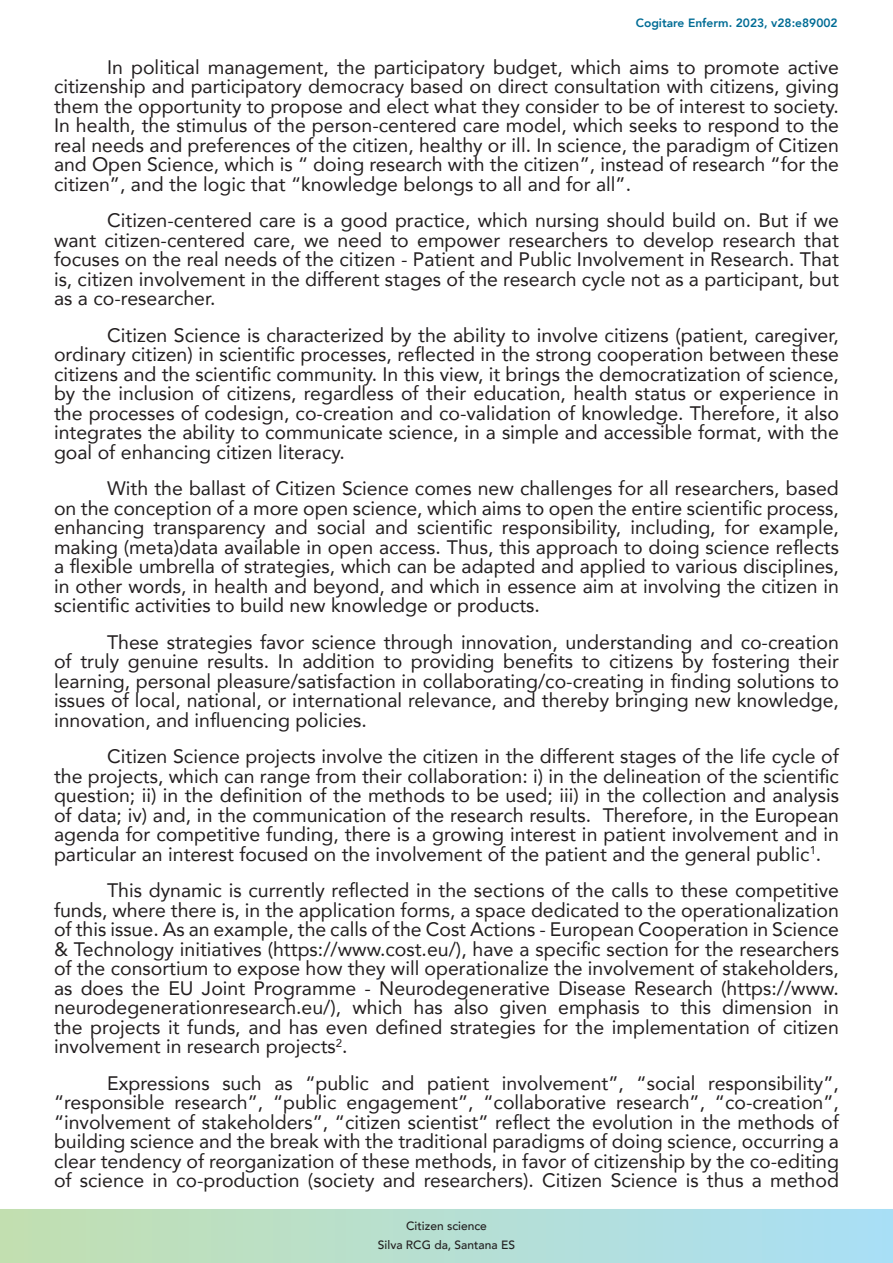
<style>
.page{position:relative;width:893px;height:1263px;background:#fff}
.page>*{position:absolute;margin:0;border:0;box-sizing:border-box;transform-origin:0 0}
.t1{font:19.5px/19.5px "Avenir";color:#231f20;text-align:justify}
.t2{font:500 12px/18.6px "Avenir";color:#231f20;text-align:center}
.t3{font:800 12px "Avenir";color:#006c95}
</style>
<div class="page">
<svg style="left:0;top:1209px;width:893px;height:54px;background:#b6dfd2"></svg>
<p class="t3" style="left:636px;top:12px;width:203px">Cogitare Enferm. 2023, v28:e89002</p>
<p class="t1" style="left:54px;top:56px;width:786px;text-indent:53px">In political management, the participatory budget, which aims to promote active citizenship and participatory democracy based on direct consultation with citizens, giving them the opportunity to propose and elect what they consider to be of interest to society.<br>In health, the stimulus of the person-centered care model, which seeks to respond to the real needs and preferences of the citizen, healthy or ill. In science, the paradigm of Citizen and Open Science, which is “ doing research with the citizen”, instead of research “for the citizen”, and the logic that “knowledge belongs to all and for all”.</p>
<p class="t1" style="left:54px;top:210px;width:786px;text-indent:53px">Citizen-centered care is a good practice, which nursing should build on. But if we want citizen-centered care, we need to empower researchers to develop research that focuses on the real needs of the citizen - Patient and Public Involvement in Research. That is, citizen involvement in the different stages of the research cycle not as a participant, but as a co-researcher.</p>
<p class="t1" style="left:54px;top:324px;width:786px;text-indent:53px">Citizen Science is characterized by the ability to involve citizens (patient, caregiver, ordinary citizen) in scientific processes, reflected in the strong cooperation between these citizens and the scientific community. In this view, it brings the democratization of science, by the inclusion of citizens, regardless of their education, health status or experience in the processes of codesign, co-creation and co-validation of knowledge. Therefore, it also integrates the ability to communicate science, in a simple and accessible format, with the goal of enhancing citizen literacy.</p>
<p class="t1" style="left:54px;top:478px;width:786px;text-indent:53px">With the ballast of Citizen Science comes new challenges for all researchers, based on the conception of a more open science, which aims to open the entire scientific process, enhancing transparency and social and scientific responsibility, including, for example, making (meta)data available in open access. Thus, this approach to doing science reflects a flexible umbrella of strategies, which can be adapted and applied to various disciplines, in other words, in health and beyond, and which in essence aim at involving the citizen in scientific activities to build new knowledge or products.</p>
<p class="t1" style="left:54px;top:631px;width:786px;text-indent:53px">These strategies favor science through innovation, understanding and co-creation of truly genuine results. In addition to providing benefits to citizens by fostering their learning, personal pleasure/satisfaction in collaborating/co-creating in finding solutions to issues of local, national, or international relevance, and thereby bringing new knowledge, innovation, and influencing policies.</p>
<p class="t1" style="left:54px;top:746px;width:786px;text-indent:53px">Citizen Science projects involve the citizen in the different stages of the life cycle of the projects, which can range from their collaboration: i) in the delineation of the scientific question; ii) in the definition of the methods to be used; iii) in the collection and analysis of data; iv) and, in the communication of the research results. Therefore, in the European agenda for competitive funding, there is a growing interest in patient involvement and in particular an interest focused on the involvement of the patient and the general public<sup>1</sup>.</p>
<p class="t1" style="left:54px;top:880px;width:787px;text-indent:53px">This dynamic is currently reflected in the sections of the calls to these competitive funds, where there is, in the application forms, a space dedicated to the operationalization of this issue. As an example, the calls of the Cost Actions - European Cooperation in Science &amp; Technology initiatives (https://www.cost.eu/), have a specific section for the researchers of the consortium to expose how they will operationalize the involvement of stakeholders, as does the EU Joint Programme - Neurodegenerative Disease Research (https://www. neurodegenerationresearch.eu/), which has also given emphasis to this dimension in the projects it funds, and has even defined strategies for the implementation of citizen involvement in research projects<sup>2</sup>.</p>
<p class="t1" style="left:54px;top:1072px;width:787px;text-indent:53px">Expressions such as “public and patient involvement”, “social responsibility”, “responsible research”, “public engagement”, “collaborative research”, “co-creation”, “involvement of stakeholders”, “citizen scientist” reflect the evolution in the methods of building science and the break with the traditional paradigms of doing science, occurring a clear tendency of reorganization of these methods, in favor of citizenship by the co-editing of science in co-production (society and researchers). Citizen Science is thus a method</p>
<p class="t2" style="left:378px;top:1216px;width:139px">Citizen science<br>Silva RCG da, Santana ES</p>
</div>
